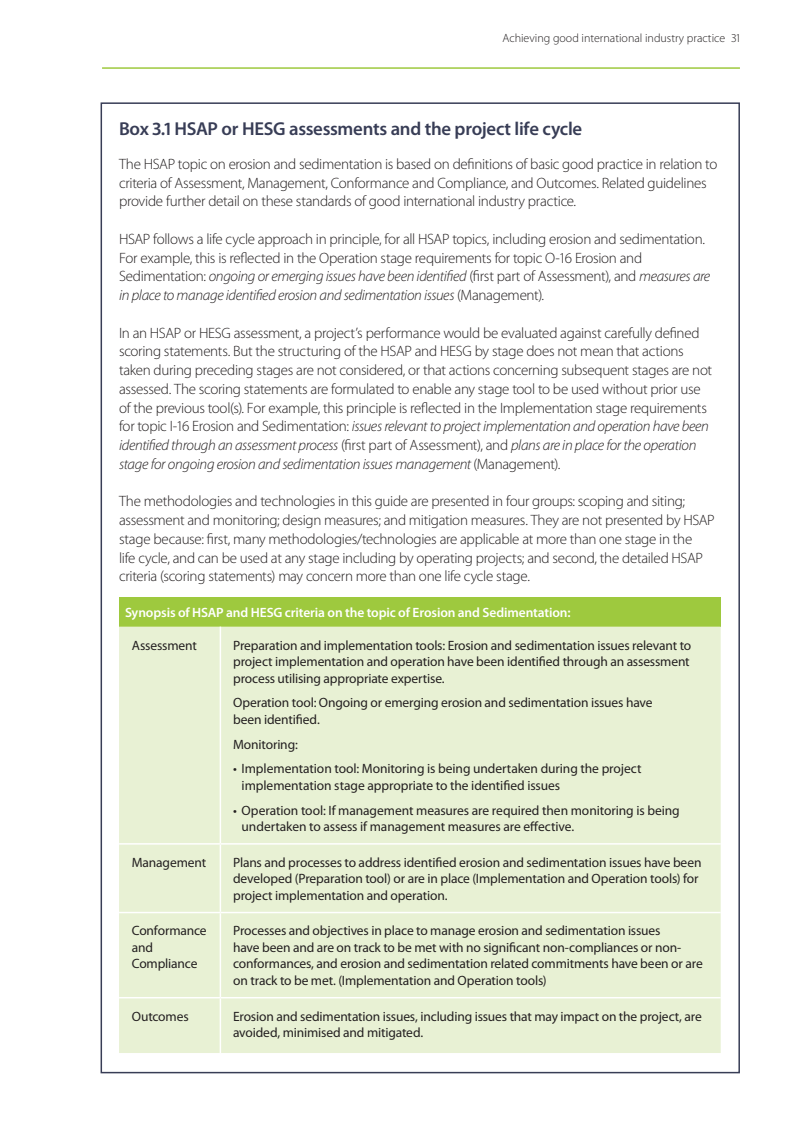
<style>
.page{position:relative;width:808px;height:1140px;background:#fff}
.page>*{position:absolute;margin:0;border:0;box-sizing:border-box;transform-origin:0 0}
.t1{font:600 18.75px "Myriad Pro";letter-spacing:-.015em;color:#383d56}
.t2{font:300 15px/18.8px "Myriad Pro";letter-spacing:-.02em;color:#231f20}
.t3{font:13.5px/16.5px "Myriad Pro";letter-spacing:-.01em;color:#231f20}
.t4{font:600 13.5px "Myriad Pro";letter-spacing:-.01em;color:#fff}
.t5{font:300 12px "Myriad Pro";color:#231f20}
.s1{font-style:italic}
</style>
<div class="page">
<hr style="left:102px;top:67px;width:638px;height:2px;background:#9ec93e">
<div style="left:119px;top:597px;width:602px;height:29px;background:#9ec93e"></div>
<div style="left:119px;top:626px;width:602px;height:427px;background:#e8f1d4"></div>
<hr style="left:220px;top:626px;width:1px;height:217px;background:#fff">
<hr style="left:119px;top:843px;width:101px;height:1px;background:#fff">
<hr style="left:220px;top:843px;width:501px;height:1px;background:#fff">
<hr style="left:220px;top:844px;width:1px;height:67px;background:#fff">
<hr style="left:119px;top:911px;width:101px;height:2px;background:#fff">
<hr style="left:220px;top:911px;width:501px;height:2px;background:#fff">
<hr style="left:220px;top:913px;width:1px;height:84px;background:#fff">
<hr style="left:119px;top:997px;width:101px;height:1px;background:#fff">
<hr style="left:220px;top:997px;width:501px;height:1px;background:#fff">
<hr style="left:220px;top:998px;width:1px;height:55px;background:#fff">
<p class="t5" style="left:502px;top:31px;width:239px">Achieving good international industry practice 31</p>
<p class="t1" style="left:119px;top:117px;width:465px">Box 3.1 HSAP or HESG assessments and the project life cycle</p>
<p class="t2" style="left:119px;top:155px;width:600px">The HSAP topic on erosion and sedimentation is based on definitions of basic good practice in relation to criteria of Assessment, Management, Conformance and Compliance, and Outcomes. Related guidelines provide further detail on these standards of good international industry practice.</p>
<p class="t2" style="left:119px;top:230px;width:593px">HSAP follows a life cycle approach in principle, for all HSAP topics, including erosion and sedimentation.<br>For example, this is reflected in the Operation stage requirements for topic O-16 Erosion and Sedimentation: <span class="s1">ongoing or emerging issues have been identified</span> (first part of Assessment), and <span class="s1">measures are in place to manage identified erosion and sedimentation issues</span> (Management).</p>
<p class="t2" style="left:119px;top:323px;width:595px">In an HSAP or HESG assessment, a project’s performance would be evaluated against carefully defined scoring statements. But the structuring of the HSAP and HESG by stage does not mean that actions taken during preceding stages are not considered, or that actions concerning subsequent stages are not assessed. The scoring statements are formulated to enable any stage tool to be used without prior use of the previous tool(s). For example, this principle is reflected in the Implementation stage requirements for topic I-16 Erosion and Sedimentation: <span class="s1">issues relevant to project implementation and operation have been identified through an assessment process</span> (first part of Assessment), and <span class="s1">plans are in place for the operation stage for ongoing erosion and sedimentation issues management</span> (Management).</p>
<p class="t2" style="left:119px;top:492px;width:597px">The methodologies and technologies in this guide are presented in four groups: scoping and siting; assessment and monitoring; design measures; and mitigation measures. They are not presented by HSAP stage because: first, many methodologies/technologies are applicable at more than one stage in the<br>life cycle, and can be used at any stage including by operating projects; and second, the detailed HSAP criteria (scoring statements) may concern more than one life cycle stage.</p>
<p class="t4" style="left:125px;top:603px;width:447px">Synopsis of HSAP and HESG criteria on the topic of Erosion and Sedimentation:</p>
<p class="t3" style="left:132px;top:636px;width:67px">Assessment</p>
<p class="t3" style="left:233px;top:636px;width:460px;text-align:justify">Preparation and implementation tools: Erosion and sedimentation issues relevant to project implementation and operation have been identified through an assessment process utilising appropriate expertise.</p>
<p class="t3" style="left:233px;top:694px;width:421px">Operation tool: Ongoing or emerging erosion and sedimentation issues have been identified.</p>
<p class="t3" style="left:233px;top:735px;width:66px">Monitoring:</p>
<p class="t3" style="left:242px;top:760px;width:401px;text-indent:-9px">• Implementation tool: Monitoring is being undertaken during the project implementation stage appropriate to the identified issues</p>
<p class="t3" style="left:242px;top:801px;width:440px;text-indent:-9px">• Operation tool: If management measures are required then monitoring is being undertaken to assess if management measures are effective.</p>
<p class="t3" style="left:132px;top:853px;width:76px">Management</p>
<p class="t3" style="left:233px;top:853px;width:470px">Plans and processes to address identified erosion and sedimentation issues have been developed (Preparation tool) or are in place (Implementation and Operation tools) for project implementation and operation.</p>
<p class="t3" style="left:132px;top:922px;width:76px">Conformance and<br>Compliance</p>
<p class="t3" style="left:233px;top:922px;width:471px">Processes and objectives in place to manage erosion and sedimentation issues<br>have been and are on track to be met with no significant non-compliances or non&shy;conformances, and erosion and sedimentation related commitments have been or are on track to be met. (Implementation and Operation tools)</p>
<p class="t3" style="left:132px;top:1007px;width:58px">Outcomes</p>
<p class="t3" style="left:233px;top:1007px;width:470px">Erosion and sedimentation issues, including issues that may impact on the project, are avoided, minimised and mitigated.</p>
</div>
